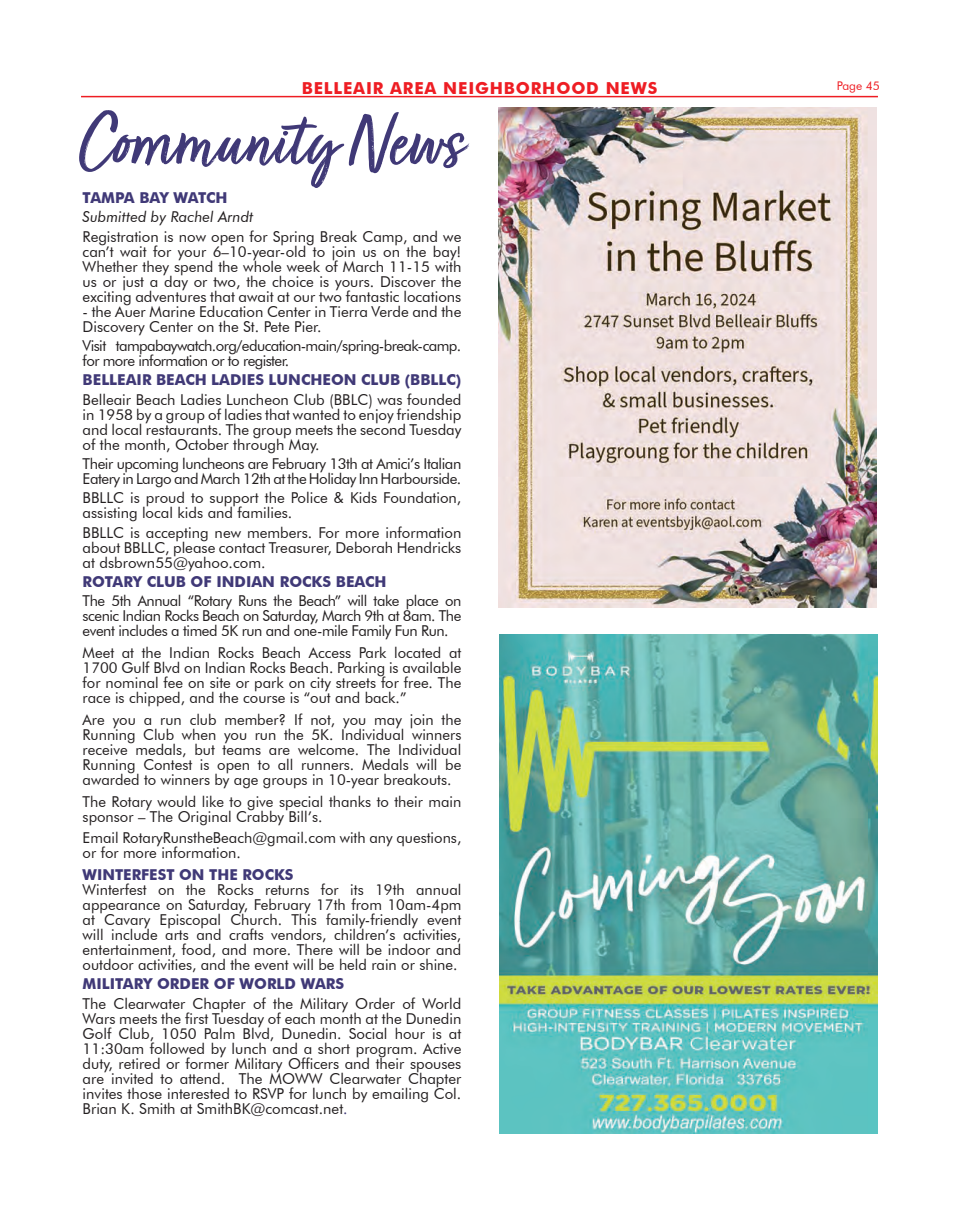
<style>
.page{position:relative;width:959px;height:1215px;background:#fff}
.page>*{position:absolute;margin:0;border:0;box-sizing:border-box;transform-origin:0 0}
.Did_You_Know{font:82.5px "Turbinado Pro";color:#403977}
.t1{font:700 16.5px "Futura BT";letter-spacing:.05em;color:#ee1d23}
.text{font:15px/15px "Futura BT";color:#231f20;text-align:justify}
.Headings_-_DUK___News{font:15px/15px "Futura BT";color:#231f20;text-align:justify}
.Headings_-_DUK___News-2{font:15px/15px "Futura BT";letter-spacing:-.03em;color:#231f20}
.text-2{font:15px/15px "Futura BT";letter-spacing:-.04em;color:#231f20}
.Headings_-_DUK___News-3{font:700 15px "Futura BT";color:#403977}
.text-3{font:700 15px "Futura BT";color:#403977}
.text-4{font:italic 15px "Futura BT";color:#231f20}
.t2{font:12px "Futura BT";color:#ee1d23}
.s1{color:#3e3977}
</style>
<div class="page">
<hr style="left:81px;top:96px;width:797px;height:1px;background:#ee1d23">
<img style="left:500px;top:634px;width:378px;height:500px">
<img style="left:498px;top:108px;width:378px;height:500px">
<p class="t1" style="left:302px;top:78px;width:357px">BELLEAIR AREA NEIGHBORHOOD NEWS</p>
<p class="t2" style="left:836px;top:79px;width:44px">Page 45</p>
<p class="Did_You_Know" style="left:79px;top:98px;width:383px">Community News</p>
<p class="Headings_-_DUK___News-3" style="left:83px;top:189px;width:146px">TAMPA BAY WATCH</p>
<p class="text-4" style="left:83px;top:208px;width:172px">Submitted by Rachel Arndt</p>
<p class="text" style="left:83px;top:229px;width:380px">Registration is now open for Spring Break Camp, and we can’t wait for your 6–10-year-old to join us on the bay!<br>Whether they spend the whole week of March 11-15 with us or just a day or two, the choice is yours. Discover the exciting adventures that await at our two fantastic locations</p>
<p class="text" style="left:83px;top:304px;width:380px">- the Auer Marine Education Center in Tierra Verde and the<br>Discovery Center on the St. Pete Pier.</p>
<p class="text-2" style="left:83px;top:338px;width:380px">Visit tampabaywatch.org/education-main/spring-break-camp. for more information or to register.</p>
<p class="text-3" style="left:83px;top:371px;width:380px">BELLEAIR BEACH LADIES LUNCHEON CLUB (BBLLC)</p>
<p class="Headings_-_DUK___News" style="left:83px;top:392px;width:380px">Belleair Beach Ladies Luncheon Club (BBLC) was founded in 1958 by a group of ladies that wanted to enjoy friendship and local restaurants. The group meets the second Tuesday of the month, October through May.</p>
<p class="Headings_-_DUK___News-2" style="left:83px;top:456px;width:380px">Their upcoming luncheons are February 13th at Amici’s Italian<br>Eatery in Largo and March 12th at the Holiday Inn Harbourside.</p>
<p class="Headings_-_DUK___News" style="left:83px;top:490px;width:380px">BBLLC is proud to support the Police &amp; Kids Foundation, assisting local kids and families.</p>
<p class="Headings_-_DUK___News" style="left:83px;top:525px;width:380px">BBLLC is accepting new members. For more information about BBLLC, please contact Treasurer, Deborah Hendricks at dsbrown55@yahoo.com.</p>
<p class="Headings_-_DUK___News-3" style="left:83px;top:573px;width:305px">ROTARY CLUB OF INDIAN ROCKS BEACH</p>
<p class="text" style="left:83px;top:593px;width:380px">The 5th Annual “Rotary Runs the Beach” will take place on scenic Indian Rocks Beach on Saturday, March 9th at 8am. The event includes a timed 5K run and one-mile Family Fun Run.</p>
<p class="text" style="left:83px;top:645px;width:380px">Meet at the Indian Rocks Beach Access Park located at 1700 Gulf Blvd on Indian Rocks Beach. Parking is available for nominal fee on site or park on city streets for free. The race is chipped, and the course is “out and back.”</p>
<p class="text" style="left:83px;top:712px;width:380px">Are you a run club member? If not, you may join the Running Club when you run the 5K. Individual winners receive medals, but teams are welcome. The Individual Running Contest is open to all runners. Medals will be awarded to winners by age groups in 10-year breakouts.</p>
<p class="text" style="left:83px;top:794px;width:380px">The Rotary would like to give special thanks to their main sponsor – The Original Crabby Bill’s.</p>
<p class="text" style="left:83px;top:830px;width:380px">Email RotaryRunstheBeach@gmail.com with any questions, or for more information.</p>
<p class="Headings_-_DUK___News-3" style="left:83px;top:866px;width:212px">WINTERFEST ON THE ROCKS</p>
<p class="text" style="left:83px;top:882px;width:380px">Winterfest on the Rocks returns for its 19th annual appearance on Saturday, February 17th from 10am-4pm at Cavary Episcopal Church. This family-friendly event will include arts and crafts vendors, children’s activities, entertainment, food, and more. There will be indoor and outdoor activities, and the event will be held rain or shine.</p>
<p class="Headings_-_DUK___News-3" style="left:83px;top:975px;width:263px">MILITARY ORDER OF WORLD WARS</p>
<p class="text" style="left:83px;top:996px;width:380px">The Clearwater Chapter of the Military Order of World Wars meets the first Tuesday of each month at the Dunedin Golf Club, 1050 Palm Blvd, Dunedin. Social hour is at 11:30am followed by lunch and a short program. Active duty, retired or former Military Officers and their spouses are invited to attend. The MOWW Clearwater Chapter invites those interested to RSVP for lunch by emailing Col.<br>Brian K. Smith at SmithBK@comcast.net<span class="s1">.</span></p>
</div>
